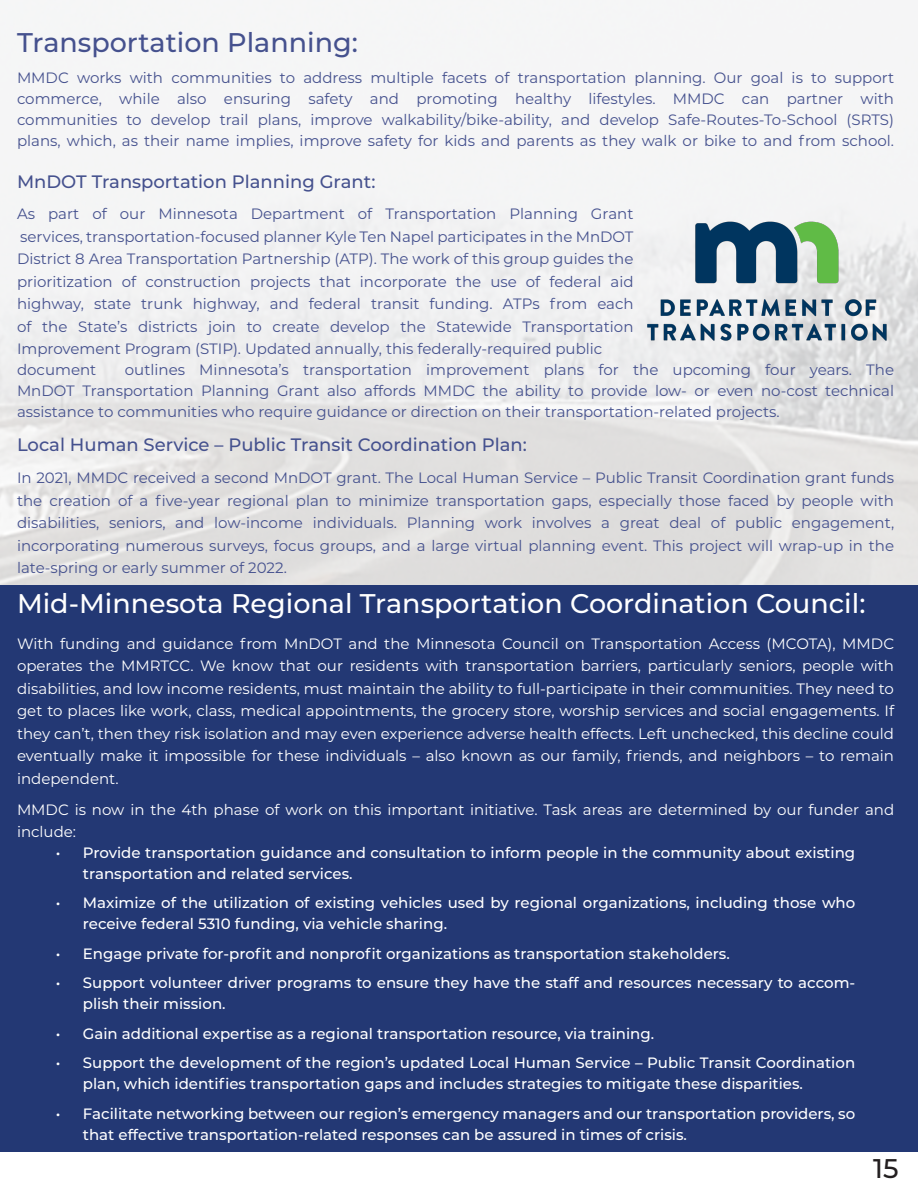
<style>
.page{position:relative;width:918px;height:1188px;background:#fff}
.page>*{position:absolute;margin:0;border:0;box-sizing:border-box;transform-origin:0 0}
._6_Content_black_C_S{font:500 27px "Montserrat";color:#fff}
._6_Content_black_C_S-2{font:500 27px "Montserrat";color:#45518e}
.t1{font:500 27px "Montserrat";color:#231f20}
._6_Content_black_C_S-3{font:500 18px "Montserrat";color:#45518e}
._6_Content_black_C_S-4{font:15px/22.5px "Montserrat";color:#45518e}
.t2{font:500 15px/21px "Montserrat";color:#fff}
._6_Content_black_C_S-5{font:15px/22.5px "Montserrat";color:#fff;text-align:justify}
</style>
<div class="page">
<div style="left:0;top:585px;width:918px;height:567px;background:#233874"></div>
<img style="left:628px;top:201px;width:278px;height:159px">
<p class="_6_Content_black_C_S-2" style="left:17px;top:23px;width:342px">Transportation Planning:</p>
<p class="_6_Content_black_C_S-4" style="left:17px;top:65px;width:879px">MMDC works with communities to address multiple facets of transportation planning. Our goal is to support</p>
<p class="_6_Content_black_C_S-4" style="left:17px;top:86px;width:879px">commerce, while also ensuring safety and promoting healthy lifestyles. MMDC can partner with</p>
<p class="_6_Content_black_C_S-4" style="left:17px;top:108px;width:879px;line-height:21px">communities to develop trail plans, improve walkability/bike-ability, and develop Safe-Routes-To-School (SRTS) plans, which, as their name implies, improve safety for kids and parents as they walk or bike to and from school.</p>
<p class="_6_Content_black_C_S-3" style="left:17px;top:169px;width:360px">MnDOT Transportation Planning Grant:</p>
<p class="_6_Content_black_C_S-4" style="left:17px;top:202px;width:618px">As part of our Minnesota Department of Transportation Planning Grant</p>
<p class="_6_Content_black_C_S-4" style="left:20px;top:225px;width:615px">services, transportation-focused planner Kyle Ten Napel participates in the MnDOT</p>
<p class="_6_Content_black_C_S-4" style="left:17px;top:247px;width:618px">District 8 Area Transportation Partnership (ATP). The work of this group guides the</p>
<p class="_6_Content_black_C_S-4" style="left:17px;top:270px;width:618px">prioritization of construction projects that incorporate the use of federal aid</p>
<p class="_6_Content_black_C_S-4" style="left:17px;top:292px;width:618px">highway, state trunk highway, and federal transit funding. ATPs from each of the State’s districts join to create develop the Statewide Transportation</p>
<p class="_6_Content_black_C_S-4" style="left:17px;top:337px;width:587px">Improvement Program (STIP). Updated annually, this federally-required public</p>
<p class="_6_Content_black_C_S-4" style="left:17px;top:358px;width:81px">document</p>
<p class="_6_Content_black_C_S-4" style="left:125px;top:358px;width:771px">outlines Minnesota’s transportation improvement plans for the upcoming four years. The</p>
<p class="_6_Content_black_C_S-4" style="left:17px;top:379px;width:879px">MnDOT Transportation Planning Grant also affords MMDC the ability to provide low- or even no-cost technical</p>
<p class="_6_Content_black_C_S-4" style="left:17px;top:400px;width:764px">assistance to communities who require guidance or direction on their transportation-related projects.</p>
<p class="_6_Content_black_C_S-3" style="left:17px;top:432px;width:511px">Local Human Service – Public Transit Coordination Plan:</p>
<p class="_6_Content_black_C_S-4" style="left:17px;top:466px;width:879px">In 2021, MMDC received a second MnDOT grant. The Local Human Service – Public Transit Coordination grant funds the creation of a five-year regional plan to minimize transportation gaps, especially those faced by people with</p>
<p class="_6_Content_black_C_S-4" style="left:17px;top:511px;width:879px">disabilities, seniors, and low-income individuals. Planning work involves a great deal of public engagement,</p>
<p class="_6_Content_black_C_S-4" style="left:17px;top:534px;width:879px">incorporating numerous surveys, focus groups, and a large virtual planning event. This project will wrap-up in the</p>
<p class="_6_Content_black_C_S-4" style="left:17px;top:556px;width:271px">late-spring or early summer of 2022.</p>
<p class="_6_Content_black_C_S" style="left:17px;top:585px;width:850px">Mid-Minnesota Regional Transportation Coordination Council:</p>
<p class="_6_Content_black_C_S-5" style="left:17px;top:632px;width:879px">With funding and guidance from MnDOT and the Minnesota Council on Transportation Access (MCOTA), MMDC</p>
<p class="_6_Content_black_C_S-5" style="left:17px;top:654px;width:879px">operates the MMRTCC. We know that our residents with transportation barriers, particularly seniors, people with</p>
<p class="_6_Content_black_C_S-5" style="left:17px;top:677px;width:879px">disabilities, and low income residents, must maintain the ability to full-participate in their communities. They need to get to places like work, class, medical appointments, the grocery store, worship services and social engagements. If they can’t, then they risk isolation and may even experience adverse health effects. Left unchecked, this decline could eventually make it impossible for these individuals – also known as our family, friends, and neighbors – to remain</p>
<p class="_6_Content_black_C_S-5" style="left:17px;top:767px;width:103px">independent.</p>
<p class="_6_Content_black_C_S-5" style="left:17px;top:798px;width:879px">MMDC is now in the 4th phase of work on this important initiative. Task areas are determined by our funder and</p>
<p class="_6_Content_black_C_S-5" style="left:17px;top:820px;width:61px">include:</p>
<p class="t2" style="left:83px;top:841px;width:774px;text-indent:-27px">• Provide transportation guidance and consultation to inform people in the community about existing transportation and related services.</p>
<p class="t2" style="left:83px;top:892px;width:774px;text-indent:-27px">• Maximize of the utilization of existing vehicles used by regional organizations, including those who receive federal 5310 funding, via vehicle sharing.</p>
<p class="t2" style="left:56px;top:942px;width:676px">• Engage private for-profit and nonprofit organizations as transportation stakeholders.</p>
<p class="t2" style="left:83px;top:972px;width:774px;text-indent:-27px">• Support volunteer driver programs to ensure they have the staff and resources necessary to accom&shy;plish their mission.</p>
<p class="t2" style="left:56px;top:1022px;width:600px">• Gain additional expertise as a regional transportation resource, via training.</p>
<p class="t2" style="left:83px;top:1052px;width:774px;text-indent:-27px">• Support the development of the region’s updated Local Human Service – Public Transit Coordination plan, which identifies transportation gaps and includes strategies to mitigate these disparities.</p>
<p class="t2" style="left:83px;top:1103px;width:774px;text-indent:-27px">• Facilitate networking between our region’s emergency managers and our transportation providers, so that effective transportation-related responses can be assured in times of crisis.</p>
<h1 class="t1" style="left:873px;top:1149px;width:27px">15</h1>
</div>
